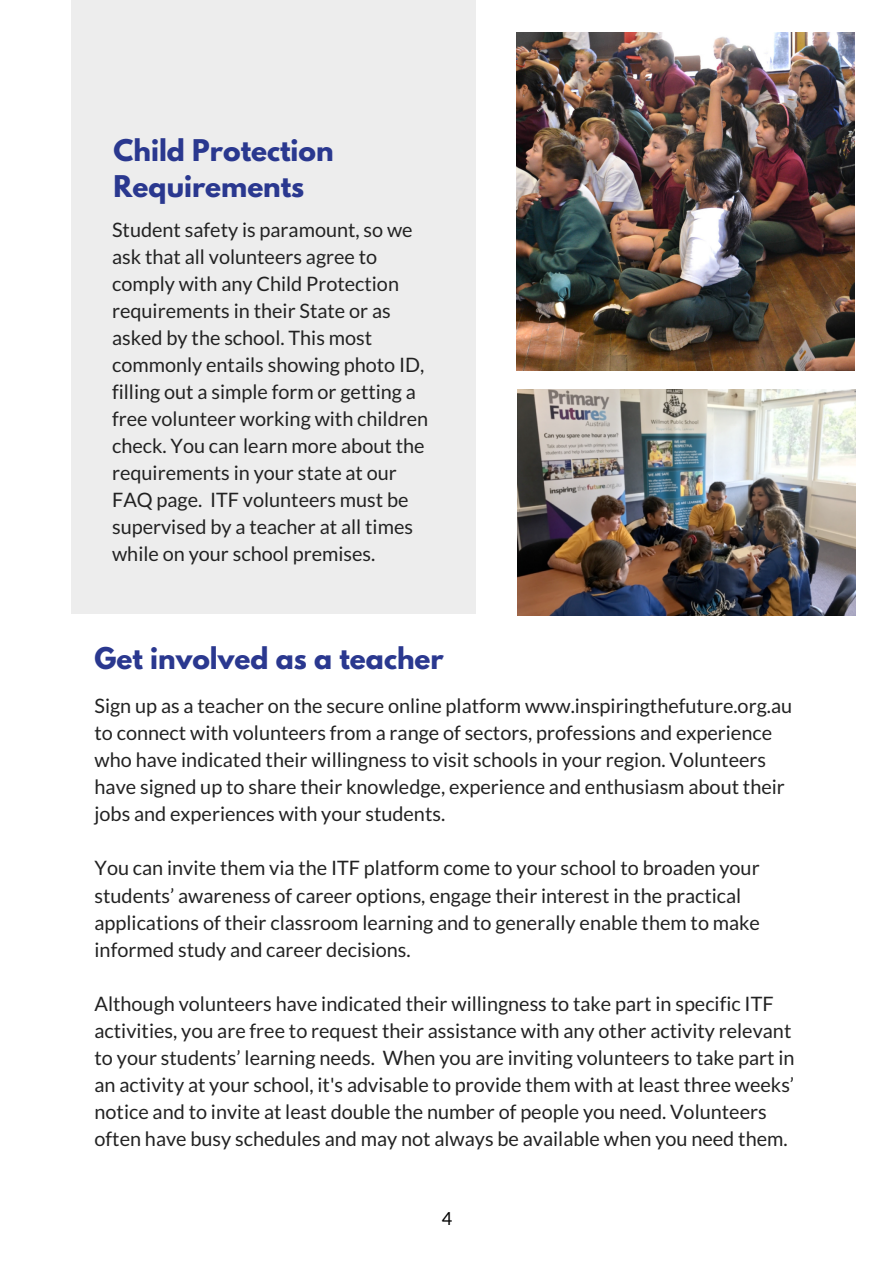
<style>
.page{position:relative;width:894px;height:1264px;background:#fff}
.page>*{position:absolute;margin:0;border:0;box-sizing:border-box;transform-origin:0 0}
.t1{font:700 26.55px/36px "League Spartan";color:#2a388f}
.t2{font:19.8px/27px "Lato";color:#222}
.t3{font:18px "Lato";color:#000}
</style>
<div class="page">
<div style="left:72px;top:0;width:403px;height:614px;background:#ededed"></div>
<img style="left:517px;top:389px;width:337px;height:226px">
<img style="left:516px;top:32px;width:338px;height:338px">
<h1 class="t1" style="left:114px;top:135px;width:221px">Child Protection<br>Requirements</h1>
<p class="t2" style="left:112px;top:216px;width:317px">Student safety is paramount, so we ask that all volunteers agree to comply with any Child Protection requirements in their State or as asked by the school. This most commonly entails showing photo ID, filling out a simple form or getting a free volunteer working with children check. You can learn more about the requirements in your state at our FAQ page. ITF volunteers must be supervised by a teacher at all times while on your school premises.</p>
<h1 class="t1" style="left:94px;top:643px;width:350px">Get involved as a teacher</h1>
<p class="t2" style="left:94px;top:692px;width:699px">Sign up as a teacher on the secure online platform www.inspiringthefuture.org.au to connect with volunteers from a range of sectors, professions and experience who have indicated their willingness to visit schools in your region. Volunteers have signed up to share their knowledge, experience and enthusiasm about their jobs and experiences with your students.</p>
<p class="t2" style="left:94px;top:854px;width:666px">You can invite them via the ITF platform come to your school to broaden your students’ awareness of career options, engage their interest in the practical applications of their classroom learning and to generally enable them to make informed study and career decisions.</p>
<p class="t2" style="left:94px;top:989px;width:701px">Although volunteers have indicated their willingness to take part in specific ITF activities, you are free to request their assistance with any other activity relevant to your students’ learning needs. When you are inviting volunteers to take part in an activity at your school, it's advisable to provide them with at least three weeks’ notice and to invite at least double the number of people you need. Volunteers often have busy schedules and may not always be available when you need them.</p>
<p class="t3" style="left:442px;top:1206px;width:12px">4</p>
</div>
